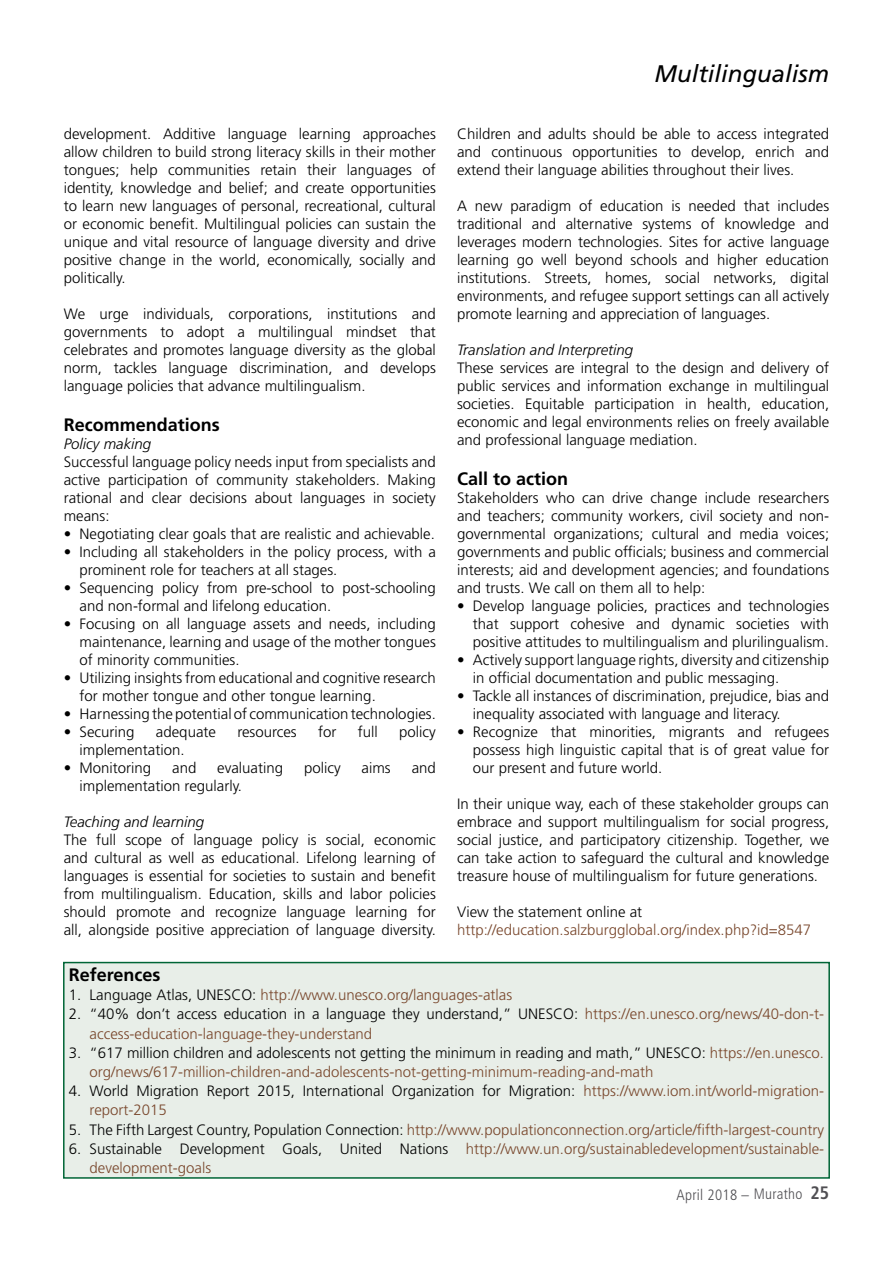
<style>
.page{position:relative;width:893px;height:1263px;background:#fff}
.page>*{position:absolute;margin:0;border:0;box-sizing:border-box;transform-origin:0 0}
.t1{font:italic 24px "Frutiger LT Std";color:#000}
.t2{font:700 18px "Frutiger LT Std";color:#000}
.t3{font:300 15px/18px "Frutiger LT Std";color:#000;text-align:justify}
.t4{font:300 15px/19.2px "Frutiger LT Std";color:#79472c}
.t5{font:italic 300 15px "Frutiger LT Std";color:#000}
.t6{font:300 condensed 15px "Frutiger LT Std";letter-spacing:.02em;color:#504f53}
.s1{color:#000}
.s2{color:#79472c}
.s3{font-weight:700;font-size:18px}
</style>
<div class="page">
<div style="left:64px;top:962px;width:765px;height:216px;background:#e8eee8"></div>
<div style="left:63px;top:962px;width:767px;height:217px;border:2px solid #006536"></div>
<p class="t3" style="left:64px;top:125px;width:374px">development. Additive language learning approaches allow children to build strong literacy skills in their mother tongues; help communities retain their languages of identity, knowledge and belief; and create opportunities to learn new languages of personal, recreational, cultural or economic benefit. Multilingual policies can sustain the unique and vital resource of language diversity and drive positive change in the world, economically, socially and politically.</p>
<p class="t3" style="left:64px;top:305px;width:374px">We urge individuals, corporations, institutions and governments to adopt a multilingual mindset that celebrates and promotes language diversity as the global norm, tackles language discrimination, and develops language policies that advance multilingualism.</p>
<p class="t2" style="left:64px;top:414px;width:158px">Recommendations</p>
<p class="t5" style="left:64px;top:435px;width:89px">Policy making</p>
<p class="t3" style="left:64px;top:453px;width:374px">Successful language policy needs input from specialists and active participation of community stakeholders. Making rational and clear decisions about languages in society means:</p>
<p class="t3" style="left:64px;top:525px;width:373px">• Negotiating clear goals that are realistic and achievable.</p>
<p class="t3" style="left:80px;top:543px;width:358px;text-indent:-16px">• Including all stakeholders in the policy process, with a prominent role for teachers at all stages.</p>
<p class="t3" style="left:80px;top:579px;width:358px;text-indent:-16px">• Sequencing policy from pre-school to post-schooling and non-formal and lifelong education.</p>
<p class="t3" style="left:80px;top:615px;width:358px;text-indent:-16px">• Focusing on all language assets and needs, including maintenance, learning and usage of the mother tongues of minority communities.</p>
<p class="t3" style="left:80px;top:669px;width:358px;text-indent:-16px">• Utilizing insights from educational and cognitive research for mother tongue and other tongue learning.</p>
<p class="t3" style="left:64px;top:705px;width:374px">• Harnessing the potential of communication technologies.</p>
<p class="t3" style="left:64px;top:723px;width:72px">• Securing</p>
<p class="t3" style="left:156px;top:723px;width:62px">adequate</p>
<p class="t3" style="left:237px;top:723px;width:61px">resources</p>
<p class="t3" style="left:318px;top:723px;width:20px">for</p>
<p class="t3" style="left:358px;top:723px;width:21px">full</p>
<p class="t3" style="left:399px;top:723px;width:38px">policy</p>
<p class="t3" style="left:80px;top:741px;width:106px">implementation.</p>
<p class="t3" style="left:64px;top:759px;width:89px">• Monitoring</p>
<p class="t3" style="left:172px;top:759px;width:26px">and</p>
<p class="t3" style="left:217px;top:759px;width:67px">evaluating</p>
<p class="t3" style="left:304px;top:759px;width:38px">policy</p>
<p class="t3" style="left:362px;top:759px;width:31px">aims</p>
<p class="t3" style="left:412px;top:759px;width:26px">and</p>
<p class="t3" style="left:80px;top:777px;width:164px">implementation regularly.</p>
<p class="t5" style="left:64px;top:813px;width:142px">Teaching and learning</p>
<p class="t3" style="left:64px;top:831px;width:374px">The full scope of language policy is social, economic and cultural as well as educational. Lifelong learning of languages is essential for societies to sustain and benefit from multilingualism. Education, skills and labor policies should promote and recognize language learning for all, alongside positive appreciation of language diversity.</p>
<h1 class="t1" style="left:654px;top:60px;width:176px">Multilingualism</h1>
<p class="t3" style="left:457px;top:125px;width:374px">Children and adults should be able to access integrated and continuous opportunities to develop, enrich and extend their language abilities throughout their lives.</p>
<p class="t3" style="left:457px;top:197px;width:374px">A new paradigm of education is needed that includes traditional and alternative systems of knowledge and leverages modern technologies. Sites for active language learning go well beyond schools and higher education institutions. Streets, homes, social networks, digital environments, and refugee support settings can all actively promote learning and appreciation of languages.</p>
<p class="t5" style="left:457px;top:342px;width:178px">Translation and Interpreting</p>
<p class="t3" style="left:457px;top:359px;width:374px">These services are integral to the design and delivery of public services and information exchange in multilingual societies. Equitable participation in health, education, economic and legal environments relies on freely available and professional language mediation.</p>
<p class="t2" style="left:457px;top:468px;width:113px">Call to action</p>
<p class="t3" style="left:457px;top:489px;width:374px">Stakeholders who can drive change include researchers and teachers; community workers, civil society and non&shy;governmental organizations; cultural and media voices; governments and public officials; business and commercial interests; aid and development agencies; and foundations and trusts. We call on them all to help:</p>
<p class="t3" style="left:473px;top:597px;width:358px;text-indent:-16px">• Develop language policies, practices and technologies that support cohesive and dynamic societies with positive attitudes to multilingualism and plurilingualism.</p>
<p class="t3" style="left:473px;top:651px;width:358px;text-indent:-16px">• Actively support language rights, diversity and citizenship in official documentation and public messaging.</p>
<p class="t3" style="left:473px;top:687px;width:358px;text-indent:-16px">• Tackle all instances of discrimination, prejudice, bias and inequality associated with language and literacy.</p>
<p class="t3" style="left:473px;top:723px;width:358px;text-indent:-16px">• Recognize that minorities, migrants and refugees possess high linguistic capital that is of great value for our present and future world.</p>
<p class="t3" style="left:457px;top:795px;width:374px">In their unique way, each of these stakeholder groups can embrace and support multilingualism for social progress, social justice, and participatory citizenship. Together, we can take action to safeguard the cultural and knowledge treasure house of multilingualism for future generations.</p>
<p class="t3" style="left:457px;top:903px;width:187px">View the statement online at</p>
<p class="t4" style="left:457px;top:920px;width:356px">http://education.salzburgglobal.org/index.php?id=8547</p>
<p class="t2" style="left:69px;top:964px;width:93px">References</p>
<p class="t4" style="left:69px;top:986px;width:445px"><span class="s1">1. Language Atlas, UNESCO:</span> http://www.unesco.org/languages-atlas</p>
<p class="t4" style="left:90px;top:1005px;width:736px;text-indent:-21px"><span class="s1">2. “40% don’t access education in a language they understand,” UNESCO:</span> https://en.unesco.org/news/40-don-t&shy;access-education-language-they-understand</p>
<p class="t4" style="left:90px;top:1043px;width:736px;text-indent:-21px"><span class="s1">3. “617 million children and adolescents not getting the minimum in reading and math,” UNESCO:</span> https://en.unesco. org/news/617-million-children-and-adolescents-not-getting-minimum-reading-and-math</p>
<p class="t3" style="left:90px;top:1081px;width:736px;line-height:19.2px;text-indent:-21px">4. World Migration Report 2015, International Organization for Migration: <span class="s2">https://www.iom.int/world-migration&shy;report-2015</span></p>
<p class="t4" style="left:69px;top:1120px;width:757px"><span class="s1">5. The Fifth Largest Country, Population Connection:</span> http://www.populationconnection.org/article/fifth-largest-country</p>
<p class="t4" style="left:90px;top:1139px;width:736px;text-indent:-21px"><span class="s1">6. Sustainable Development Goals, United Nations</span> http://www.un.org/sustainabledevelopment/sustainable&shy;development-goals</p>
<p class="t6" style="left:676px;top:1186px;width:154px">April 2018 – Muratho <span class="s3">25</span></p>
</div>
